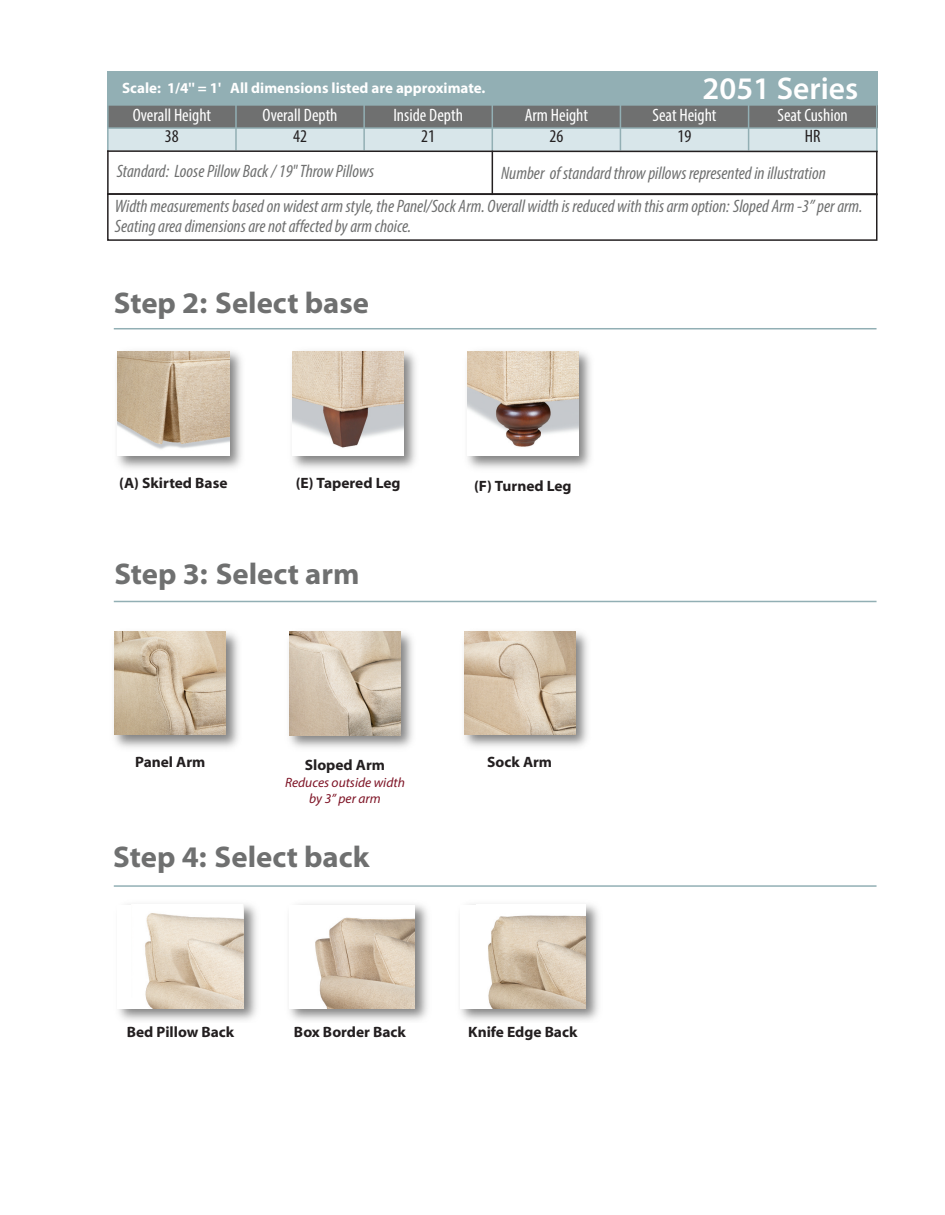
<style>
.page{position:relative;width:945px;height:1215px;background:#fff}
.page>*{position:absolute;margin:0;border:0;box-sizing:border-box;transform-origin:0 0}
.t1{font:600 31.5px "Myriad Pro";color:#fff}
.t2{font:700 30px "Myriad Web Pro";color:#6f7070}
.t3{font:italic condensed 18px/32.8px "Myriad Pro";color:#6f7070}
.t4{font:condensed 18px "Myriad Pro";color:#fff}
.t5{font:condensed 18px "Myriad Pro";color:#231f20}
.t6{font:700 15px "Myriad Web Pro";color:#231f20}
.t7{font:700 15px "Myriad Pro";color:#fff}
.t8{font:italic 13.5px/16.2px "Myriad Pro";color:#7e1426;text-align:center}
</style>
<div class="page">
<img style="left:460px;top:904px;width:139px;height:117px">
<div style="left:460px;top:905px;width:126px;height:103px;background:#fff"></div>
<img style="left:488px;top:915px;width:98px;height:93px">
<img style="left:289px;top:904px;width:139px;height:117px">
<div style="left:289px;top:905px;width:126px;height:103px;background:#fff"></div>
<img style="left:315px;top:917px;width:100px;height:91px">
<img style="left:118px;top:904px;width:139px;height:117px">
<div style="left:117px;top:905px;width:126px;height:103px;background:#fff"></div>
<img style="left:145px;top:913px;width:98px;height:95px">
<img style="left:464px;top:631px;width:124px;height:116px">
<img style="left:464px;top:632px;width:112px;height:102px">
<img style="left:114px;top:631px;width:125px;height:117px">
<img style="left:114px;top:632px;width:112px;height:103px">
<img style="left:289px;top:631px;width:124px;height:117px">
<img style="left:289px;top:632px;width:112px;height:103px">
<img style="left:292px;top:351px;width:124px;height:118px">
<img style="left:292px;top:351px;width:112px;height:105px">
<img style="left:117px;top:351px;width:125px;height:118px">
<img style="left:118px;top:351px;width:111px;height:105px">
<img style="left:467px;top:351px;width:124px;height:118px">
<img style="left:468px;top:351px;width:111px;height:105px">
<hr style="left:114px;top:328px;width:763px;height:1px;background:#92afb4">
<hr style="left:114px;top:601px;width:763px;height:1px;background:#92afb4">
<hr style="left:114px;top:885px;width:763px;height:2px;background:#92afb4">
<div style="left:107px;top:104px;width:129px;height:24px;background:#6f7070"></div>
<div style="left:236px;top:104px;width:128px;height:24px;background:#6f7070"></div>
<div style="left:364px;top:104px;width:128px;height:24px;background:#6f7070"></div>
<div style="left:492px;top:104px;width:128px;height:24px;background:#6f7070"></div>
<div style="left:620px;top:104px;width:129px;height:24px;background:#6f7070"></div>
<div style="left:749px;top:104px;width:129px;height:24px;background:#6f7070"></div>
<div style="left:107px;top:128px;width:129px;height:24px;background:#d8e6ea"></div>
<div style="left:236px;top:128px;width:128px;height:24px;background:#d8e6ea"></div>
<div style="left:364px;top:128px;width:128px;height:24px;background:#d8e6ea"></div>
<div style="left:492px;top:128px;width:128px;height:24px;background:#d8e6ea"></div>
<div style="left:620px;top:128px;width:129px;height:24px;background:#d8e6ea"></div>
<div style="left:749px;top:128px;width:129px;height:24px;background:#d8e6ea"></div>
<hr style="left:107px;top:104px;width:2px;height:48px;background:#92afb4">
<hr style="left:235px;top:104px;width:2px;height:48px;background:#92afb4">
<hr style="left:363px;top:104px;width:2px;height:48px;background:#92afb4">
<hr style="left:492px;top:104px;width:1px;height:48px;background:#92afb4">
<hr style="left:620px;top:104px;width:1px;height:48px;background:#92afb4">
<hr style="left:748px;top:104px;width:1px;height:48px;background:#92afb4">
<hr style="left:876px;top:104px;width:2px;height:48px;background:#92afb4">
<hr style="left:107px;top:104px;width:771px;height:2px;background:#92afb4">
<hr style="left:107px;top:127px;width:771px;height:2px;background:#92afb4">
<div style="left:107px;top:71px;width:770px;height:33px;background:#92afb4"></div>
<hr style="left:107px;top:150px;width:2px;height:45px;background:#231f20">
<hr style="left:492px;top:151px;width:1px;height:44px;background:#231f20">
<hr style="left:876px;top:151px;width:2px;height:44px;background:#231f20">
<hr style="left:107px;top:150px;width:771px;height:2px;background:#231f20">
<div style="left:107px;top:193px;width:771px;height:48px;border:2px solid #231f20"></div>
<p class="t7" style="left:122px;top:83px;width:365px">Scale: 1/4'' = 1' All dimensions listed are approximate.</p>
<h1 class="t1" style="left:703px;top:76px;width:157px">2051 Series</h1>
<p class="t4" style="left:133px;top:109px;width:80px">Overall Height</p>
<p class="t4" style="left:263px;top:109px;width:77px">Overall Depth</p>
<p class="t4" style="left:393px;top:109px;width:71px">Inside Depth</p>
<p class="t4" style="left:525px;top:109px;width:65px">Arm Height</p>
<p class="t4" style="left:653px;top:109px;width:66px">Seat Height</p>
<p class="t4" style="left:777px;top:109px;width:72px">Seat Cushion</p>
<p class="t5" style="left:165px;top:130px;width:15px">38</p>
<p class="t5" style="left:293px;top:130px;width:15px">42</p>
<p class="t5" style="left:421px;top:130px;width:15px">21</p>
<p class="t5" style="left:549px;top:130px;width:15px">26</p>
<p class="t5" style="left:678px;top:130px;width:15px">19</p>
<p class="t5" style="left:805px;top:130px;width:17px">HR</p>
<p class="t3" style="left:117px;top:156px;width:259px">Standard: Loose Pillow Back / 19'' Throw Pillows</p>
<p class="t3" style="left:115px;top:158px;width:749px;text-indent:386px">Number of standard throw pillows represented in illustration<br>Width measurements based on widest arm style, the Panel/Sock Arm. Overall width is reduced with this arm option: Sloped Arm -3” per arm.</p>
<p class="t3" style="left:115px;top:211px;width:298px">Seating area dimensions are not affected by arm choice.</p>
<h2 class="t2" style="left:114px;top:285px;width:257px">Step 2: Select base</h2>
<p class="t6" style="left:119px;top:474px;width:110px">(A) Skirted Base</p>
<p class="t6" style="left:296px;top:474px;width:106px">(E) Tapered Leg</p>
<p class="t6" style="left:474px;top:477px;width:99px">(F) Turned Leg</p>
<h2 class="t2" style="left:114px;top:556px;width:247px">Step 3: Select arm</h2>
<p class="t6" style="left:135px;top:753px;width:72px">Panel Arm</p>
<p class="t6" style="left:305px;top:756px;width:82px">Sloped Arm</p>
<p class="t6" style="left:487px;top:753px;width:66px">Sock Arm</p>
<p class="t8" style="left:285px;top:775px;width:121px">Reduces outside width by 3” per arm</p>
<h2 class="t2" style="left:113px;top:839px;width:258px">Step 4: Select back</h2>
<p class="t6" style="left:127px;top:1023px;width:109px">Bed Pillow Back</p>
<p class="t6" style="left:294px;top:1023px;width:114px">Box Border Back</p>
<p class="t6" style="left:468px;top:1023px;width:111px">Knife Edge Back</p>
</div>
